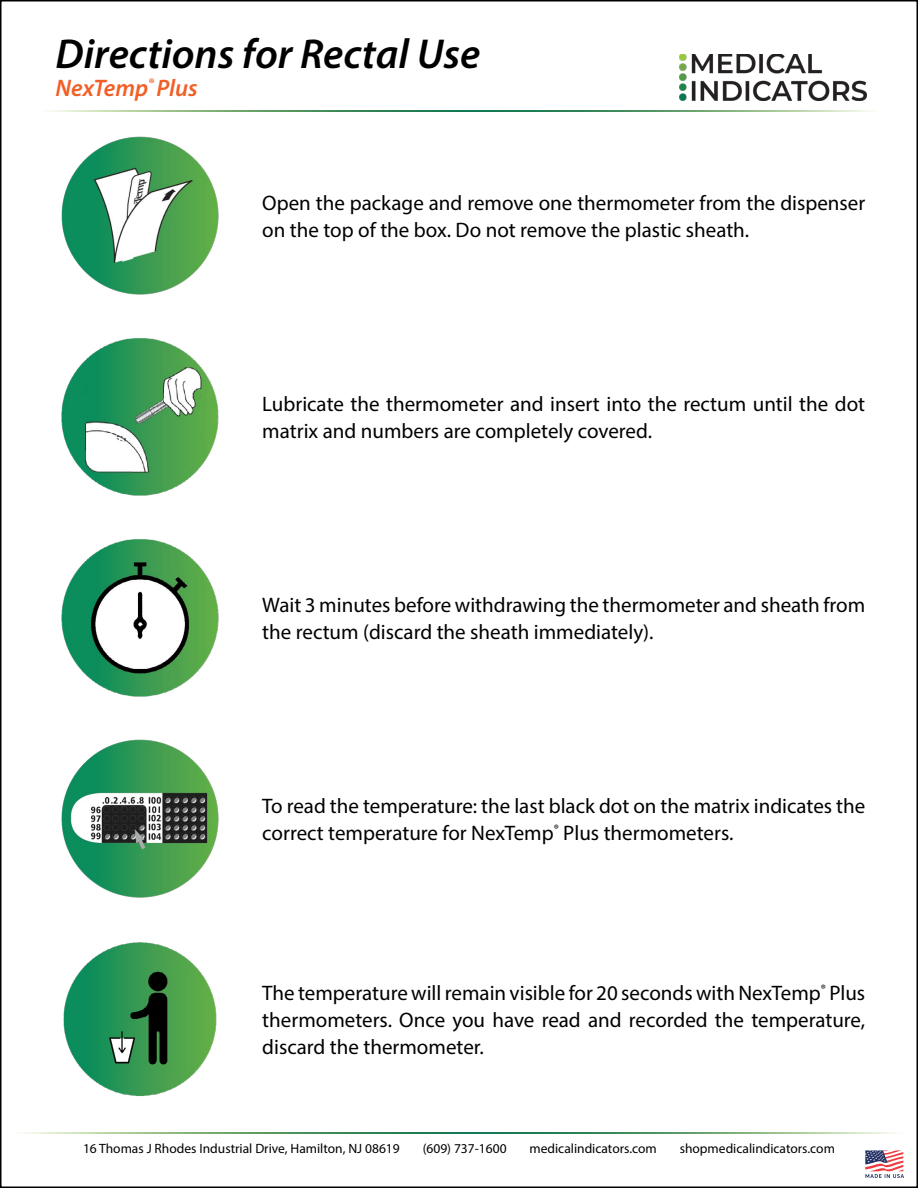
<style>
.page{position:relative;width:918px;height:1188px;background:#fff}
.page>*{position:absolute;margin:0;border:0;box-sizing:border-box;transform-origin:0 0}
.t1{font:italic 600 42px "Myriad Pro";color:#000}
.t2{font:italic 600 24px "Myriad Pro";color:#f15f26}
.t3{font:21px/27px "Myriad Pro";color:#000}
.t4{font:13.5px "Myriad Pro";color:#000}
</style>
<div class="page">
<img style="left:680px;top:54px;width:186px;height:46px">
<svg style="left:48px;top:110px;width:824px;height:2px;background:#6da87a"></svg>
<img style="left:61px;top:136px;width:158px;height:159px">
<img style="left:61px;top:338px;width:158px;height:158px">
<img style="left:61px;top:539px;width:158px;height:158px">
<img style="left:63px;top:942px;width:154px;height:154px">
<img style="left:61px;top:739px;width:158px;height:159px">
<img style="left:865px;top:1152px;width:39px;height:20px">
<img style="left:865px;top:1174px;width:39px;height:4px">
<img style="left:888px;top:1150px;width:14px;height:5px">
<img style="left:865px;top:1150px;width:23px;height:15px">
<img style="left:867px;top:1150px;width:14px;height:3px">
<svg style="left:22px;top:1132px;width:875px;height:2px;background:#6da87a"></svg>
<h1 class="t1" style="left:56px;top:27px;width:426px">Directions for Rectal Use</h1>
<p class="t2" style="left:56px;top:73px;width:144px">NexTemp<sup>®</sup> Plus</p>
<p class="t3" style="left:262px;top:189px;width:605px">Open the package and remove one thermometer from the dispenser on the top of the box. Do not remove the plastic sheath.</p>
<p class="t3" style="left:262px;top:390px;width:604px">Lubricate the thermometer and insert into the rectum until the dot matrix and numbers are completely covered.</p>
<p class="t3" style="left:262px;top:591px;width:605px">Wait 3 minutes before withdrawing the thermometer and sheath from the rectum (discard the sheath immediately).</p>
<p class="t3" style="left:262px;top:792px;width:605px">To read the temperature: the last black dot on the matrix indicates the correct temperature for NexTemp<sup>®</sup> Plus thermometers.</p>
<p class="t3" style="left:262px;top:979px;width:604px;text-align:justify">The temperature will remain visible for 20 seconds with NexTemp<sup>®</sup> Plus thermometers. Once you have read and recorded the temperature, discard the thermometer.</p>
<p class="t4" style="left:83px;top:1140px;width:318px">16 Thomas J Rhodes Industrial Drive, Hamilton, NJ 08619</p>
<p class="t4" style="left:423px;top:1140px;width:85px">(609) 737-1600</p>
<p class="t4" style="left:530px;top:1140px;width:129px">medicalindicators.com</p>
<p class="t4" style="left:680px;top:1140px;width:157px">shopmedicalindicators.com</p>
</div>
